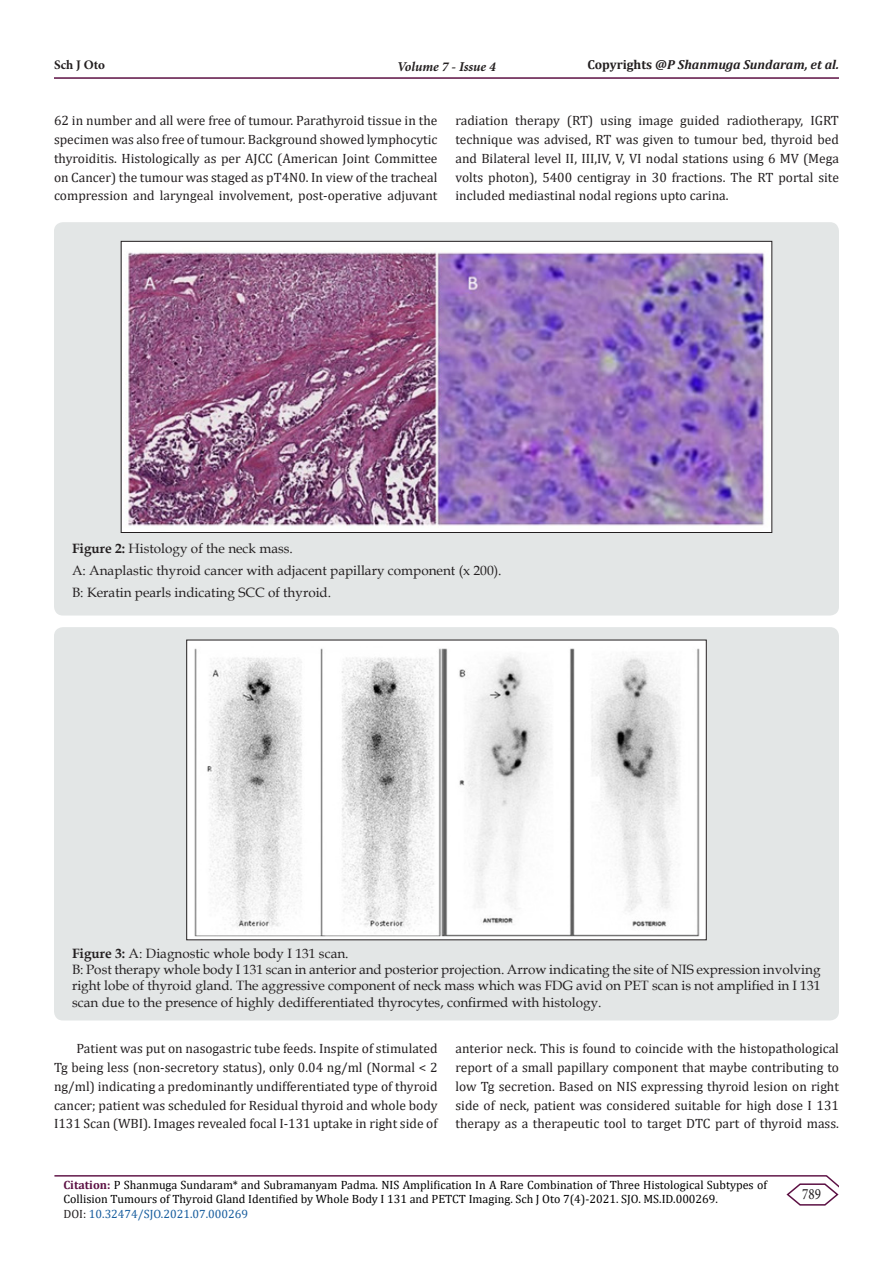
<style>
.page{position:relative;width:893px;height:1263px;background:#fff}
.page>*{position:absolute;margin:0;border:0;box-sizing:border-box;transform-origin:0 0}
.t1{font:15.75px "Minion Pro";color:#231f20;scale:.83 1}
.t2{font:13.5px/18.8px "Cambria";color:#231f20;text-align:justify}
.t3{font:13.5px/16.2px "Book Antiqua";color:#231f20}
.t4{font:italic 700 13.5px "Minion Pro";letter-spacing:-.005em;color:#231f20}
.t5{font:italic 700 13.05px "Cambria";color:#231f20}
.t6{font:700 13.05px "Minion Pro";color:#231f20}
.t7{font:12px/14.4px "Cambria";color:#000}
.t8{font:12px "Cambria";color:#175d9e}
.s1{font-style:normal}
.s2{font-weight:700}
.s3{font-weight:700;color:#5c1043}
.s4{color:#231f20}
</style>
<div class="page">
<hr style="left:54px;top:1175px;width:773px;height:1px;background:#5c1043">
<hr style="left:54px;top:77px;width:785px;height:2px;background:#5c1043">
<svg style="left:785px;top:1175px;width:54px;height:31px"></svg>
<div style="left:54px;top:222px;width:785px;height:393px;background:#e3e6e6;border-radius:9px"></div>
<img style="left:123px;top:243px;width:647px;height:288px">
<div style="left:54px;top:627px;width:785px;height:393px;background:#e3e6e6;border-radius:9px"></div>
<img style="left:188px;top:642px;width:516px;height:296px">
<p class="t6" style="left:54px;top:55px;width:53px">Sch J Oto</p>
<p class="t4" style="left:397px;top:57px;width:100px">Volume 7 - Issue 4</p>
<p class="t5" style="left:587px;top:55px;width:253px"><span class="s1">Copyrights @</span>P Shanmuga Sundaram, et al.</p>
<p class="t2" style="left:54px;top:111px;width:385px">62 in number and all were free of tumour. Parathyroid tissue in the specimen was also free of tumour. Background showed lymphocytic thyroiditis. Histologically as per AJCC (American Joint Committee on Cancer) the tumour was staged as pT4N0. In view of the tracheal compression and laryngeal involvement, post-operative adjuvant</p>
<p class="t2" style="left:455px;top:111px;width:385px">radiation therapy (RT) using image guided radiotherapy, IGRT technique was advised, RT was given to tumour bed, thyroid bed and Bilateral level II, III,IV, V, VI nodal stations using 6 MV (Mega volts photon), 5400 centigray in 30 fractions. The RT portal site included mediastinal nodal regions upto carina.</p>
<p class="t3" style="left:72px;top:537px;width:431px;line-height:22.2px"><span class="s2">Figure 2:</span> Histology of the neck mass.<br>A: Anaplastic thyroid cancer with adjacent papillary component (x 200).<br>B: Keratin pearls indicating SCC of thyroid.</p>
<p class="t3" style="left:72px;top:945px;width:750px"><span class="s2">Figure 3:</span> A: Diagnostic whole body I 131 scan.<br>B: Post therapy whole body I 131 scan in anterior and posterior projection. Arrow indicating the site of NIS expression involving right lobe of thyroid gland. The aggressive component of neck mass which was FDG avid on PET scan is not amplified in I 131 scan due to the presence of highly dedifferentiated thyrocytes, confirmed with histology.</p>
<p class="t2" style="left:54px;top:1039px;width:385px;text-indent:22px">Patient was put on nasogastric tube feeds. Inspite of stimulated Tg being less (non-secretory status), only 0.04 ng/ml (Normal &lt; 2 ng/ml) indicating a predominantly undifferentiated type of thyroid cancer; patient was scheduled for Residual thyroid and whole body I131 Scan (WBI). Images revealed focal I-131 uptake in right side of</p>
<p class="t2" style="left:455px;top:1039px;width:385px">anterior neck. This is found to coincide with the histopathological report of a small papillary component that maybe contributing to low Tg secretion. Based on NIS expressing thyroid lesion on right side of neck, patient was considered suitable for high dose I 131 therapy as a therapeutic tool to target DTC part of thyroid mass.</p>
<p class="t7" style="left:63px;top:1177px;width:705px"><span class="s3">Citation:</span> P Shanmuga Sundaram* and Subramanyam Padma. NIS Amplification In A Rare Combination of Three Histological Subtypes of<br>Collision Tumours of Thyroid Gland Identified by Whole Body I 131 and PETCT Imaging. Sch J Oto 7(4)-2021. SJO. MS.ID.000269.</p>
<p class="t8" style="left:63px;top:1206px;width:186px"><span class="s4">DOI:</span> 10.32474/SJO.2021.07.000269</p>
<p class="t1" style="left:802px;top:1184px;width:24px">789</p>
</div>
